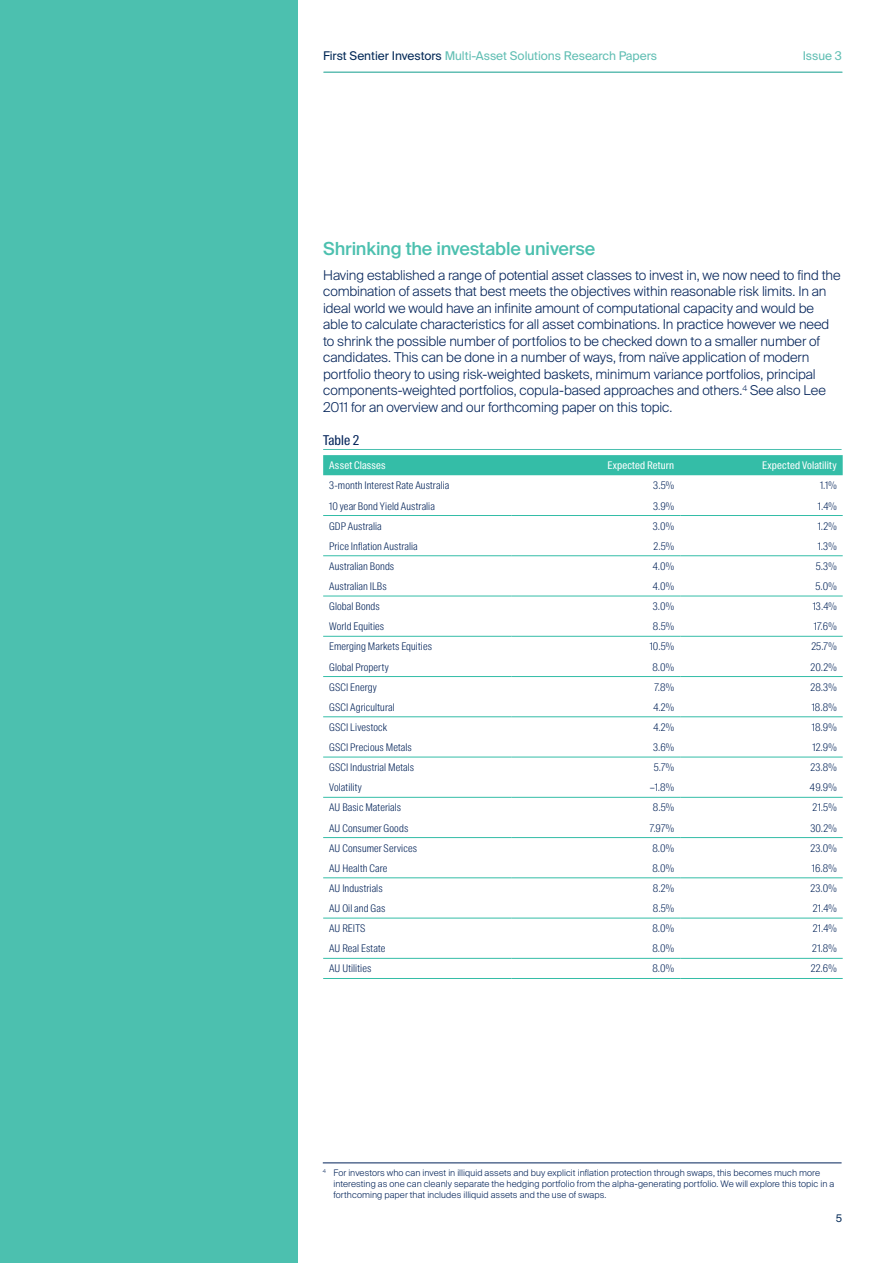
<style>
.page{position:relative;width:893px;height:1263px;background:#fff}
.page>*{position:absolute;margin:0;border:0;box-sizing:border-box;transform-origin:0 0}
.Body_heading{font:500 18px "Suisse Intl";letter-spacing:-.01em;color:#4cc0af}
.Body_text{font:300 13.5px/16.5px "Suisse Intl";letter-spacing:-.005em;color:#032359}
.Graph_heading_with_r{font:13.5px "Suisse Intl Cond";color:#032359}
.t1{font:12px "Suisse Intl";letter-spacing:-.005em;color:#60beb3}
.Table_text{font:300 10.5px "Suisse Intl Cond";letter-spacing:.015em;color:#032359}
.Table_text-2{font:10.5px "Suisse Intl Cond";letter-spacing:.02em;color:#fff}
.t2{font:10.5px "Suisse Intl";color:#022856}
.Footnote_First{font:300 9px/10.8px "Suisse Intl";letter-spacing:.01em;color:#032359}
.s1{color:#022856}
</style>
<div class="page">
<hr style="left:324px;top:71px;width:518px;height:2px;background:#60beb3">
<div style="left:0;top:0;width:298px;height:1263px;background:#4cc0af"></div>
<hr style="left:323px;top:449px;width:519px;height:1px;background:#4cc0af">
<div style="left:323px;top:455px;width:520px;height:20px;background:#34bda7"></div>
<hr style="left:323px;top:515px;width:189px;height:1px;background:#34bda7">
<hr style="left:512px;top:515px;width:168px;height:1px;background:#34bda7">
<hr style="left:680px;top:515px;width:163px;height:1px;background:#34bda7">
<hr style="left:323px;top:555px;width:189px;height:1px;background:#34bda7">
<hr style="left:512px;top:555px;width:168px;height:1px;background:#34bda7">
<hr style="left:680px;top:555px;width:163px;height:1px;background:#34bda7">
<hr style="left:323px;top:596px;width:189px;height:1px;background:#34bda7">
<hr style="left:512px;top:596px;width:168px;height:1px;background:#34bda7">
<hr style="left:680px;top:596px;width:163px;height:1px;background:#34bda7">
<hr style="left:323px;top:636px;width:189px;height:1px;background:#34bda7">
<hr style="left:512px;top:636px;width:168px;height:1px;background:#34bda7">
<hr style="left:680px;top:636px;width:163px;height:1px;background:#34bda7">
<hr style="left:323px;top:676px;width:189px;height:1px;background:#34bda7">
<hr style="left:512px;top:676px;width:168px;height:1px;background:#34bda7">
<hr style="left:680px;top:676px;width:163px;height:1px;background:#34bda7">
<hr style="left:323px;top:716px;width:189px;height:1px;background:#34bda7">
<hr style="left:512px;top:716px;width:168px;height:1px;background:#34bda7">
<hr style="left:680px;top:716px;width:163px;height:1px;background:#34bda7">
<hr style="left:323px;top:757px;width:189px;height:1px;background:#34bda7">
<hr style="left:512px;top:757px;width:168px;height:1px;background:#34bda7">
<hr style="left:680px;top:757px;width:163px;height:1px;background:#34bda7">
<hr style="left:323px;top:797px;width:189px;height:1px;background:#34bda7">
<hr style="left:512px;top:797px;width:168px;height:1px;background:#34bda7">
<hr style="left:680px;top:797px;width:163px;height:1px;background:#34bda7">
<hr style="left:323px;top:837px;width:189px;height:1px;background:#34bda7">
<hr style="left:512px;top:837px;width:168px;height:1px;background:#34bda7">
<hr style="left:680px;top:837px;width:163px;height:1px;background:#34bda7">
<hr style="left:323px;top:877px;width:189px;height:1px;background:#34bda7">
<hr style="left:512px;top:877px;width:168px;height:1px;background:#34bda7">
<hr style="left:680px;top:877px;width:163px;height:1px;background:#34bda7">
<hr style="left:323px;top:918px;width:189px;height:1px;background:#34bda7">
<hr style="left:512px;top:918px;width:168px;height:1px;background:#34bda7">
<hr style="left:680px;top:918px;width:163px;height:1px;background:#34bda7">
<hr style="left:323px;top:958px;width:189px;height:1px;background:#34bda7">
<hr style="left:512px;top:958px;width:168px;height:1px;background:#34bda7">
<hr style="left:680px;top:958px;width:163px;height:1px;background:#34bda7">
<hr style="left:323px;top:978px;width:189px;height:1px;background:#34bda7">
<hr style="left:512px;top:978px;width:168px;height:1px;background:#34bda7">
<hr style="left:680px;top:978px;width:163px;height:1px;background:#34bda7">
<hr style="left:323px;top:1162px;width:519px;height:1px;background:#032359">
<p class="t1" style="left:323px;top:49px;width:336px"><span class="s1">First Sentier Investors</span> Multi-Asset Solutions Research Papers</p>
<p class="t1" style="left:803px;top:49px;width:41px">Issue 3</p>
<p class="Body_heading" style="left:323px;top:238px;width:274px">Shrinking the investable universe</p>
<p class="Body_text" style="left:323px;top:267px;width:519px">Having established a range of potential asset classes to invest in, we now need to find the combination of assets that best meets the objectives within reasonable risk limits. In an ideal world we would have an infinite amount of computational capacity and would be able to calculate characteristics for all asset combinations. In practice however we need to shrink the possible number of portfolios to be checked down to a smaller number of candidates. This can be done in a number of ways, from naïve application of modern portfolio theory to using risk-weighted baskets, minimum variance portfolios, principal components-weighted portfolios, copula-based approaches and others.<sup>4</sup> See also Lee 2011 for an overview and our forthcoming paper on this topic.</p>
<p class="Graph_heading_with_r" style="left:323px;top:432px;width:37px">Table 2</p>
<p class="Table_text-2" style="left:329px;top:459px;width:58px">Asset Classes</p>
<p class="Table_text-2" style="left:607px;top:459px;width:68px">Expected Return</p>
<p class="Table_text-2" style="left:762px;top:459px;width:76px">Expected Volatility</p>
<p class="Table_text" style="left:329px;top:480px;width:122px">3-month Interest Rate Australia</p>
<p class="Table_text" style="left:653px;top:480px;width:22px">3.5%</p>
<p class="Table_text" style="left:820px;top:480px;width:18px">1.1%</p>
<p class="Table_text" style="left:329px;top:500px;width:107px">10 year Bond Yield Australia</p>
<p class="Table_text" style="left:653px;top:500px;width:23px">3.9%</p>
<p class="Table_text" style="left:818px;top:500px;width:20px">1.4%</p>
<p class="Table_text" style="left:329px;top:520px;width:54px">GDP Australia</p>
<p class="Table_text" style="left:653px;top:520px;width:23px">3.0%</p>
<p class="Table_text" style="left:818px;top:520px;width:20px">1.2%</p>
<p class="Table_text" style="left:329px;top:540px;width:90px">Price Inflation Australia</p>
<p class="Table_text" style="left:654px;top:540px;width:22px">2.5%</p>
<p class="Table_text" style="left:818px;top:540px;width:20px">1.3%</p>
<p class="Table_text" style="left:329px;top:560px;width:67px">Australian Bonds</p>
<p class="Table_text" style="left:653px;top:560px;width:23px">4.0%</p>
<p class="Table_text" style="left:816px;top:560px;width:22px">5.3%</p>
<p class="Table_text" style="left:329px;top:580px;width:59px">Australian ILBs</p>
<p class="Table_text" style="left:653px;top:580px;width:23px">4.0%</p>
<p class="Table_text" style="left:815px;top:580px;width:23px">5.0%</p>
<p class="Table_text" style="left:329px;top:600px;width:52px">Global Bonds</p>
<p class="Table_text" style="left:653px;top:600px;width:23px">3.0%</p>
<p class="Table_text" style="left:813px;top:600px;width:25px">13.4%</p>
<p class="Table_text" style="left:329px;top:620px;width:57px">World Equities</p>
<p class="Table_text" style="left:653px;top:620px;width:23px">8.5%</p>
<p class="Table_text" style="left:814px;top:620px;width:24px">17.6%</p>
<p class="Table_text" style="left:329px;top:641px;width:104px">Emerging Markets Equities</p>
<p class="Table_text" style="left:650px;top:641px;width:26px">10.5%</p>
<p class="Table_text" style="left:811px;top:641px;width:27px">25.7%</p>
<p class="Table_text" style="left:329px;top:661px;width:61px">Global Property</p>
<p class="Table_text" style="left:652px;top:661px;width:23px">8.0%</p>
<p class="Table_text" style="left:811px;top:661px;width:28px">20.2%</p>
<p class="Table_text" style="left:329px;top:681px;width:49px">GSCI Energy</p>
<p class="Table_text" style="left:654px;top:681px;width:21px">7.8%</p>
<p class="Table_text" style="left:810px;top:681px;width:28px">28.3%</p>
<p class="Table_text" style="left:329px;top:701px;width:67px">GSCI Agricultural</p>
<p class="Table_text" style="left:653px;top:701px;width:22px">4.2%</p>
<p class="Table_text" style="left:812px;top:701px;width:26px">18.8%</p>
<p class="Table_text" style="left:329px;top:721px;width:59px">GSCI Livestock</p>
<p class="Table_text" style="left:653px;top:721px;width:22px">4.2%</p>
<p class="Table_text" style="left:812px;top:721px;width:26px">18.9%</p>
<p class="Table_text" style="left:329px;top:741px;width:84px">GSCI Precious Metals</p>
<p class="Table_text" style="left:653px;top:741px;width:23px">3.6%</p>
<p class="Table_text" style="left:812px;top:741px;width:26px">12.9%</p>
<p class="Table_text" style="left:329px;top:761px;width:87px">GSCI Industrial Metals</p>
<p class="Table_text" style="left:654px;top:761px;width:22px">5.7%</p>
<p class="Table_text" style="left:810px;top:761px;width:28px">23.8%</p>
<p class="Table_text" style="left:329px;top:781px;width:34px">Volatility</p>
<p class="Table_text" style="left:650px;top:781px;width:26px">–1.8%</p>
<p class="Table_text" style="left:810px;top:781px;width:28px">49.9%</p>
<p class="Table_text" style="left:329px;top:802px;width:73px">AU Basic Materials</p>
<p class="Table_text" style="left:653px;top:802px;width:23px">8.5%</p>
<p class="Table_text" style="left:813px;top:802px;width:26px">21.5%</p>
<p class="Table_text" style="left:329px;top:822px;width:81px">AU Consumer Goods</p>
<p class="Table_text" style="left:650px;top:822px;width:26px">7.97%</p>
<p class="Table_text" style="left:810px;top:822px;width:28px">30.2%</p>
<p class="Table_text" style="left:329px;top:842px;width:89px">AU Consumer Services</p>
<p class="Table_text" style="left:652px;top:842px;width:23px">8.0%</p>
<p class="Table_text" style="left:810px;top:842px;width:28px">23.0%</p>
<p class="Table_text" style="left:329px;top:862px;width:60px">AU Health Care</p>
<p class="Table_text" style="left:652px;top:862px;width:23px">8.0%</p>
<p class="Table_text" style="left:812px;top:862px;width:26px">16.8%</p>
<p class="Table_text" style="left:329px;top:882px;width:55px">AU Industrials</p>
<p class="Table_text" style="left:653px;top:882px;width:23px">8.2%</p>
<p class="Table_text" style="left:810px;top:882px;width:28px">23.0%</p>
<p class="Table_text" style="left:329px;top:902px;width:58px">AU Oil and Gas</p>
<p class="Table_text" style="left:653px;top:902px;width:23px">8.5%</p>
<p class="Table_text" style="left:813px;top:902px;width:25px">21.4%</p>
<p class="Table_text" style="left:329px;top:922px;width:38px">AU REITS</p>
<p class="Table_text" style="left:652px;top:922px;width:23px">8.0%</p>
<p class="Table_text" style="left:813px;top:922px;width:25px">21.4%</p>
<p class="Table_text" style="left:329px;top:942px;width:58px">AU Real Estate</p>
<p class="Table_text" style="left:652px;top:942px;width:23px">8.0%</p>
<p class="Table_text" style="left:812px;top:942px;width:26px">21.8%</p>
<p class="Table_text" style="left:329px;top:963px;width:44px">AU Utilities</p>
<p class="Table_text" style="left:652px;top:963px;width:23px">8.0%</p>
<p class="Table_text" style="left:811px;top:963px;width:27px">22.6%</p>
<p class="Footnote_First" style="left:333px;top:1167px;width:502px;text-indent:-11px"><sup>4</sup> For investors who can invest in illiquid assets and buy explicit inflation protection through swaps, this becomes much more interesting as one can cleanly separate the hedging portfolio from the alpha-generating portfolio. We will explore this topic in a forthcoming paper that includes illiquid assets and the use of swaps.</p>
<p class="t2" style="left:836px;top:1212px;width:8px">5</p>
</div>
